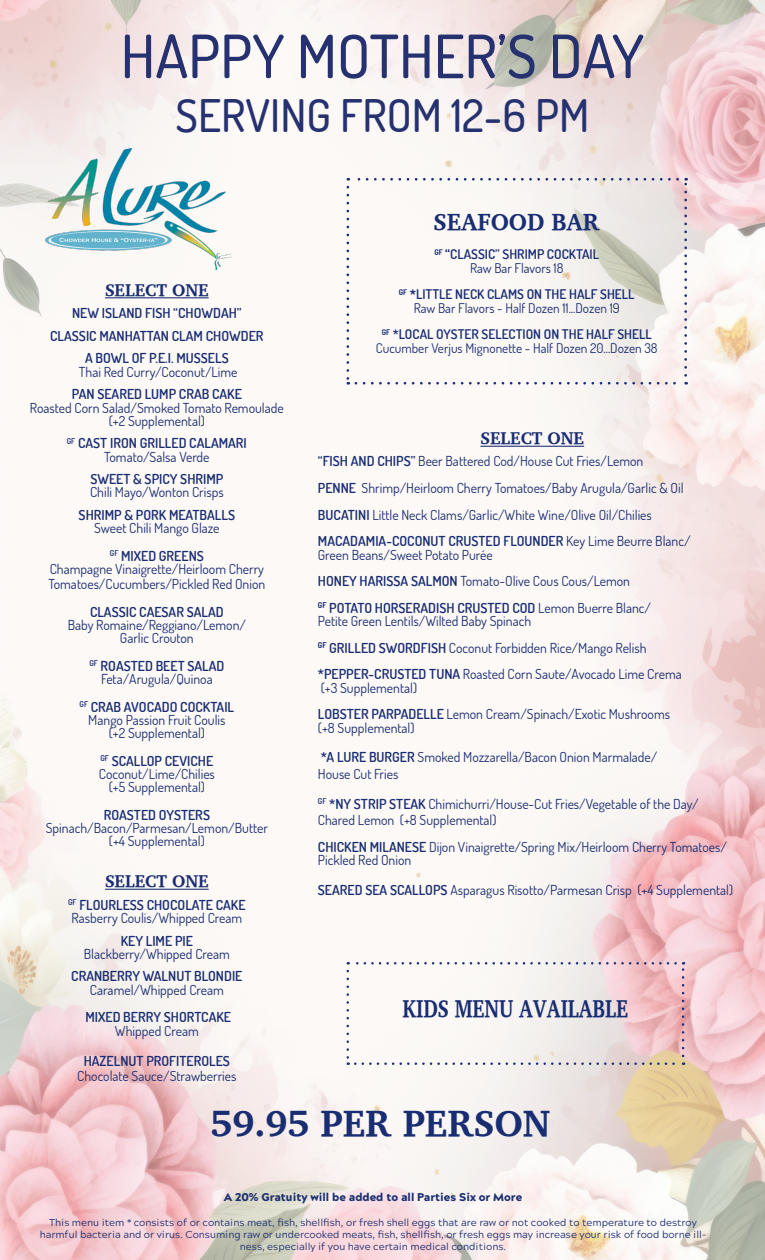
<style>
.page{position:relative;width:765px;height:1260px;background:#fff}
.page>*{position:absolute;margin:0;border:0;box-sizing:border-box;transform-origin:0 0}
.t1{font:500 59.75px "Dosis";color:#26316f}
.t2{font:500 44.88px "Dosis";color:#26316f}
.t3{font:37.5px "Apparatus SIL Bold";color:#192d72}
.t4{font:25px "Apparatus SIL Bold";color:#192d72;scale:.8 1}
.t5{font:24px "Apparatus SIL Bold";color:#192d72}
.t6{font:17.5px "Apparatus SIL Bold";color:#192d72}
.t7{font:13.75px/13.4px "Dosis";color:#192d72}
.t8{font:600 13.75px "Dosis";color:#192d72}
.t9{font:13.25px "Dosis";color:#192d72}
.t10{font:600 13.25px "Dosis";color:#192d72}
.t11{font:900 11.25px "Acherus Grotesque";color:#192d72}
.t12{font:10px/12px "Acherus Grotesque";color:#192d72;text-align:center}
.s1{font-weight:700}
.s2{font-weight:600}
.s3{font-weight:400}
</style>
<div class="page">
<img style="left:0;top:0;width:765px;height:1260px">
<svg style="left:347px;top:187px;width:2px;height:198px"></svg>
<svg style="left:356px;top:382px;width:331px;height:3px"></svg>
<svg style="left:684px;top:178px;width:3px;height:197px"></svg>
<svg style="left:348px;top:178px;width:330px;height:3px"></svg>
<hr style="left:105px;top:297px;width:104px;height:1px;background:#192d72">
<hr style="left:480px;top:446px;width:104px;height:1px;background:#192d72">
<img style="left:45px;top:148px;width:186px;height:122px">
<svg style="left:347px;top:971px;width:2px;height:94px"></svg>
<svg style="left:355px;top:1062px;width:329px;height:3px"></svg>
<svg style="left:682px;top:962px;width:2px;height:94px"></svg>
<svg style="left:348px;top:962px;width:328px;height:3px"></svg>
<hr style="left:105px;top:889px;width:104px;height:1px;background:#192d72">
<p class="t1" style="left:121px;top:17px;width:525px">HAPPY MOTHER’S DAY</p>
<p class="t2" style="left:176px;top:86px;width:415px">SERVING FROM 12-6 PM</p>
<p class="t5" style="left:434px;top:209px;width:168px">SEAFOOD BAR</p>
<p class="t10" style="left:434px;top:246px;width:166px"><sup>GF</sup> <span class="s1">“</span>CLASSIC” SHRIMP COCKTAIL</p>
<p class="t9" style="left:470px;top:259px;width:95px">Raw Bar Flavors 18</p>
<p class="t10" style="left:399px;top:286px;width:237px"><sup>GF</sup> <span class="s1">*</span>LITTLE NECK CLAMS ON THE HALF SHELL</p>
<p class="t9" style="left:414px;top:299px;width:207px">Raw Bar Flavors - Half Dozen 11...Dozen 19</p>
<p class="t10" style="left:382px;top:326px;width:271px"><sup>GF</sup> *LOCAL OYSTER SELECTION ON THE HALF SHELL</p>
<p class="t9" style="left:376px;top:339px;width:283px">Cucumber Verjus Mignonette - Half Dozen 20...Dozen 38</p>
<p class="t6" style="left:105px;top:281px;width:105px">SELECT ONE</p>
<p class="t8" style="left:72px;top:304px;width:171px">NEW ISLAND FISH “CHOWDAH”</p>
<p class="t8" style="left:50px;top:327px;width:215px">CLASSIC MANHATTAN CLAM CHOWDER</p>
<p class="t8" style="left:85px;top:349px;width:145px">A BOWL OF P.E.I. MUSSELS</p>
<p class="t7" style="left:79px;top:365px;width:160px">Thai Red Curry/Coconut/Lime</p>
<p class="t8" style="left:72px;top:385px;width:172px">PAN SEARED LUMP CRAB CAKE</p>
<p class="t7" style="left:30px;top:400px;width:255px">Roasted Corn Salad/Smoked Tomato Remoulade</p>
<p class="t7" style="left:109px;top:414px;width:98px">(+2 Supplemental)</p>
<p class="t8" style="left:67px;top:434px;width:182px"><sup>GF</sup> CAST IRON GRILLED CALAMARI</p>
<p class="t7" style="left:104px;top:450px;width:107px">Tomato/Salsa Verde</p>
<p class="t8" style="left:90px;top:470px;width:135px">SWEET &amp; SPICY SHRIMP</p>
<p class="t7" style="left:90px;top:485px;width:135px">Chili Mayo/Wonton Crisps</p>
<p class="t8" style="left:79px;top:506px;width:158px">SHRIMP &amp; PORK MEATBALLS</p>
<p class="t7" style="left:94px;top:521px;width:127px">Sweet Chili Mango Glaze</p>
<p class="t8" style="left:110px;top:547px;width:96px"><sup>GF</sup> MIXED GREENS</p>
<p class="t7" style="left:50px;top:562px;width:216px">Champagne Vinaigrette/Heirloom Cherry</p>
<p class="t7" style="left:48px;top:577px;width:218px">Tomatoes/Cucumbers/Pickled Red Onion</p>
<p class="t8" style="left:90px;top:603px;width:135px">CLASSIC CAESAR SALAD</p>
<p class="t7" style="left:68px;top:618px;width:180px">Baby Romaine/Reggiano/Lemon/</p>
<p class="t7" style="left:120px;top:631px;width:75px">Garlic Crouton</p>
<p class="t8" style="left:89px;top:657px;width:137px"><sup>GF</sup> ROASTED BEET SALAD</p>
<p class="t7" style="left:101px;top:672px;width:113px">Feta/Arugula/Quinoa</p>
<p class="t8" style="left:80px;top:698px;width:156px"><sup>GF</sup> CRAB AVOCADO COCKTAIL</p>
<p class="t7" style="left:88px;top:713px;width:139px">Mango Passion Fruit Coulis</p>
<p class="t7" style="left:109px;top:726px;width:98px">(+2 Supplemental)</p>
<p class="t8" style="left:100px;top:752px;width:114px"><sup>GF</sup> SCALLOP CEVICHE</p>
<p class="t7" style="left:99px;top:767px;width:118px">Coconut/Lime/Chilies</p>
<p class="t7" style="left:109px;top:780px;width:98px">(+5 Supplemental)</p>
<p class="t8" style="left:104px;top:806px;width:108px">ROASTED OYSTERS</p>
<p class="t7" style="left:46px;top:821px;width:224px">Spinach/Bacon/Parmesan/Lemon/Butter</p>
<p class="t7" style="left:109px;top:834px;width:97px">(+4 Supplemental)</p>
<p class="t6" style="left:480px;top:430px;width:105px">SELECT ONE</p>
<p class="t7" style="left:318px;top:454px;width:327px"><span class="s2">“FISH AND CHIPS”</span> Beer Battered Cod/House Cut Fries/Lemon</p>
<p class="t7" style="left:318px;top:481px;width:367px"><span class="s2">PENNE</span> Shrimp/Heirloom Cherry Tomatoes/Baby Arugula/Garlic &amp; Oil</p>
<p class="t7" style="left:318px;top:508px;width:335px"><span class="s2">BUCATINI</span> Little Neck Clams/Garlic/White Wine/Olive Oil/Chilies</p>
<p class="t8" style="left:318px;top:532px;width:374px">MACADAMIA-COCONUT CRUSTED FLOUNDER <span class="s3">Key Lime Beurre Blanc/</span></p>
<p class="t7" style="left:318px;top:548px;width:176px">Green Beans/Sweet Potato Purée</p>
<p class="t7" style="left:318px;top:574px;width:314px"><span class="s2">HONEY HARISSA SALMON</span> Tomato-Olive Cous Cous/Lemon</p>
<p class="t8" style="left:318px;top:599px;width:335px"><sup>GF</sup> POTATO HORSERADISH CRUSTED COD <span class="s3">Lemon Buerre Blanc/</span></p>
<p class="t7" style="left:318px;top:614px;width:215px">Petite Green Lentils/Wilted Baby Spinach</p>
<p class="t7" style="left:318px;top:641px;width:330px"><sup>GF</sup> <span class="s2">GRILLED SWORDFISH</span> Coconut Forbidden Rice/Mango Relish</p>
<p class="t7" style="left:318px;top:667px;width:365px"><span class="s2">*PEPPER-CRUSTED TUNA</span> Roasted Corn Saute/Avocado Lime Crema</p>
<p class="t7" style="left:321px;top:681px;width:98px">(+3 Supplemental)</p>
<p class="t7" style="left:318px;top:707px;width:354px"><span class="s2">LOBSTER PARPADELLE</span> Lemon Cream/Spinach/Exotic Mushrooms</p>
<p class="t7" style="left:318px;top:721px;width:98px">(+8 Supplemental)</p>
<p class="t7" style="left:321px;top:750px;width:338px"><span class="s2">*A LURE BURGER</span> Smoked Mozzarella/Bacon Onion Marmalade/</p>
<p class="t7" style="left:318px;top:767px;width:82px">House Cut Fries</p>
<p class="t7" style="left:318px;top:797px;width:382px"><sup>GF</sup> <span class="s2">*NY STRIP STEAK</span> Chimichurri/House-Cut Fries/Vegetable of the Day/</p>
<p class="t7" style="left:318px;top:813px;width:180px">Chared Lemon (+8 Supplemental)</p>
<p class="t7" style="left:318px;top:840px;width:411px"><span class="s2">CHICKEN MILANESE</span> Dijon Vinaigrette/Spring Mix/Heirloom Cherry Tomatoes/<br>Pickled Red Onion</p>
<p class="t7" style="left:318px;top:883px;width:417px"><span class="s2">SEARED SEA SCALLOPS</span> Asparagus Risotto/Parmesan Crisp (+4 Supplemental)</p>
<p class="t6" style="left:105px;top:873px;width:105px">SELECT ONE</p>
<p class="t8" style="left:68px;top:896px;width:179px"><sup>GF</sup> FLOURLESS CHOCOLATE CAKE</p>
<p class="t7" style="left:72px;top:911px;width:172px">Rasberry Coulis/Whipped Cream</p>
<p class="t8" style="left:121px;top:932px;width:74px">KEY LIME PIE</p>
<p class="t7" style="left:84px;top:947px;width:148px">Blackberry/Whipped Cream</p>
<p class="t8" style="left:71px;top:967px;width:173px">CRANBERRY WALNUT BLONDIE</p>
<p class="t7" style="left:90px;top:983px;width:135px">Caramel/Whipped Cream</p>
<p class="t8" style="left:85px;top:1008px;width:147px">MIXED BERRY SHORTCAKE</p>
<p class="t7" style="left:115px;top:1024px;width:85px">Whipped Cream</p>
<p class="t8" style="left:84px;top:1052px;width:148px">HAZELNUT PROFITEROLES</p>
<p class="t7" style="left:77px;top:1069px;width:161px">Chocolate Sauce/Strawberries</p>
<p class="t3" style="left:210px;top:1105px;width:341px">59.95 PER PERSON</p>
<p class="t4" style="left:403px;top:996px;width:283px">KIDS MENU AVAILABLE</p>
<p class="t11" style="left:224px;top:1187px;width:300px">A 20% Gratuity will be added to all Parties Six or More</p>
<p class="t12" style="left:40px;top:1216px;width:668px">This menu item * consists of or contains meat, fish, shellfish, or fresh shell eggs that are raw or not cooked to temperature to destroy harmful bacteria and or virus. Consuming raw or undercooked meats, fish, shellfish, or fresh eggs may increase your risk of food borne ill&shy;ness, especially if you have certain medical conditions.</p>
</div>
